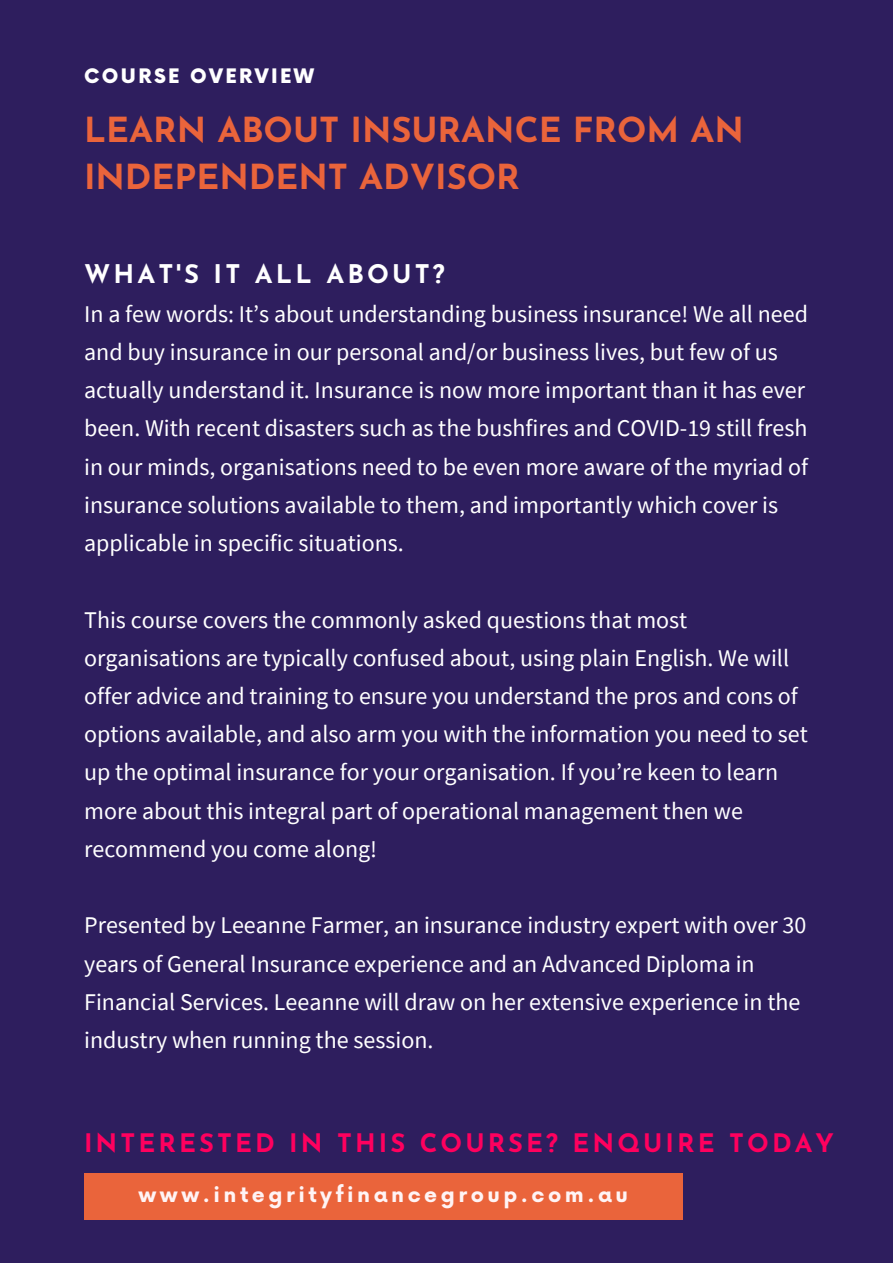
<style>
.page{position:relative;width:893px;height:1264px;background:#fff}
.page>*{position:absolute;margin:0;border:0;box-sizing:border-box;transform-origin:0 0}
.t1{font:700 34.5px/47.2px "Josefin Sans";color:#ea643b}
.t2{font:700 25.65px "Josefin Sans";letter-spacing:.12em;color:#fff}
.t3{font:700 25.5px "Josefin Sans";letter-spacing:.12em;color:#ff005e}
.t4{font:24px/38.2px "Source Sans Pro";color:#fff}
.t5{font:700 21px "Now";letter-spacing:.165em;color:#fff4f5}
.t6{font:900 19.5px "Now";letter-spacing:.12em;color:#fff}
</style>
<div class="page">
<div style="left:0;top:0;width:892px;height:1262px;background:#2e1e5e"></div>
<div style="left:84px;top:1173px;width:598px;height:46px;background:#ea643b"></div>
<p class="t6" style="left:84px;top:66px;width:231px">COURSE OVERVIEW</p>
<h1 class="t1" style="left:84px;top:109px;width:661px">LEARN ABOUT INSURANCE FROM AN<br>INDEPENDENT ADVISOR</h1>
<p class="t2" style="left:84px;top:263px;width:362px">WHAT'S IT ALL ABOUT?</p>
<p class="t4" style="left:84px;top:294px;width:725px">In a few words: It’s about understanding business insurance! We all need and buy insurance in our personal and/or business lives, but few of us actually understand it. Insurance is now more important than it has ever been. With recent disasters such as the bushfires and COVID-19 still fresh in our minds, organisations need to be even more aware of the myriad of insurance solutions available to them, and importantly which cover is applicable in specific situations.</p>
<p class="t4" style="left:84px;top:600px;width:725px">This course covers the commonly asked questions that most organisations are typically confused about, using plain English. We will offer advice and training to ensure you understand the pros and cons of options available, and also arm you with the information you need to set up the optimal insurance for your organisation. If you’re keen to learn more about this integral part of operational management then we recommend you come along!</p>
<p class="t4" style="left:84px;top:905px;width:723px">Presented by Leeanne Farmer, an insurance industry expert with over 30 years of General Insurance experience and an Advanced Diploma in Financial Services. Leeanne will draw on her extensive experience in the industry when running the session.</p>
<p class="t3" style="left:84px;top:1133px;width:751px">INTERESTED IN THIS COURSE? ENQUIRE TODAY</p>
<p class="t5" style="left:138px;top:1183px;width:491px">www.integrityfinancegroup.com.au</p>
</div>
